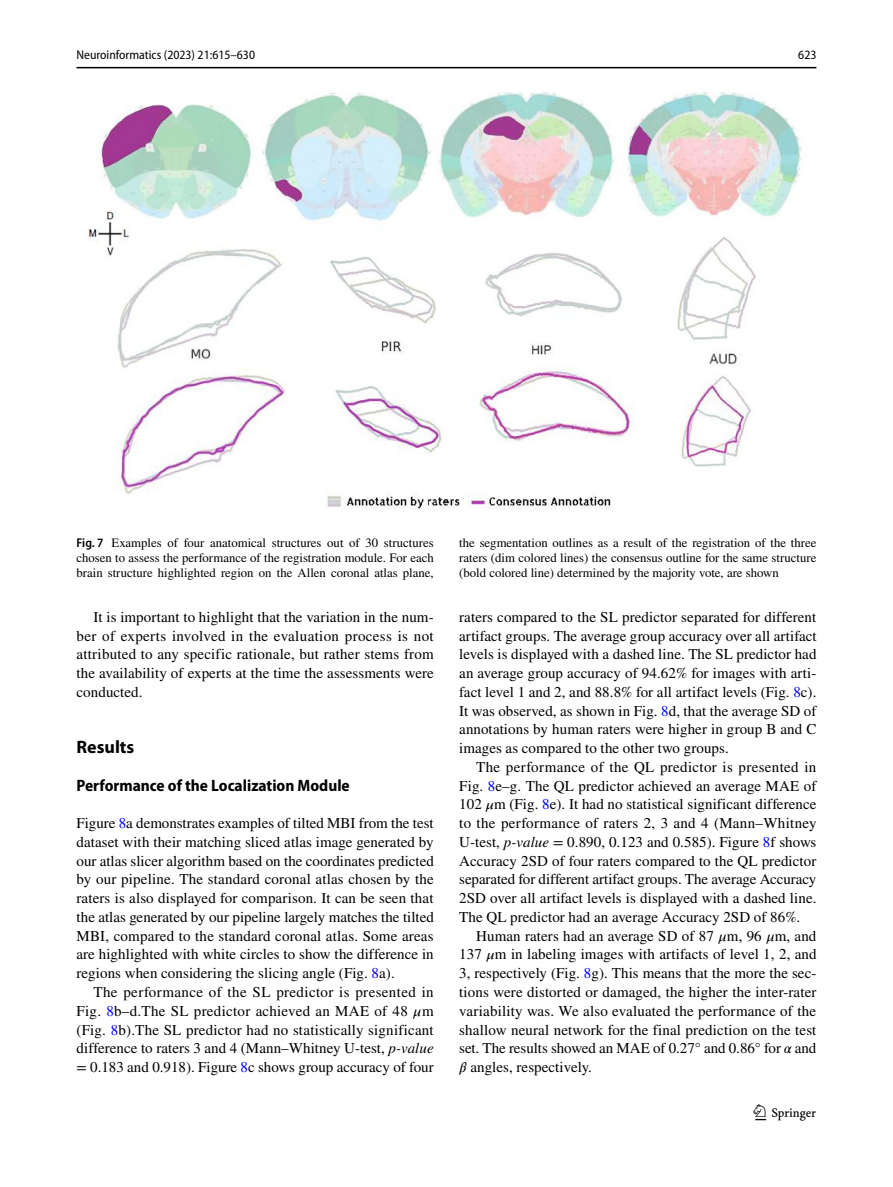
<style>
.page{position:relative;width:893px;height:1187px;background:#fff}
.page>*{position:absolute;margin:0;border:0;box-sizing:border-box;transform-origin:0 0}
.t1{font:22.5px "Springnew Regular 3";color:#000}
.t2{font:700 18px "Myriad Pro";color:#000}
.t3{font:700 semi-condensed 16.5px "Myriad Pro";color:#000}
.t4{font:15px/18.8px "STIX";letter-spacing:.005em;color:#000;text-align:justify}
.t5{font:12.75px/15px "STIX";color:#000;text-align:justify}
.t6{font:semi-condensed 12.75px "Myriad Pro";color:#000}
.s1{font-family:"Myriad Pro";font-weight:600;font-stretch:semi-condensed}
.s2{color:#00f}
.s3{font-family:"STIX Math Italic 24"}
.s4{font-style:italic}
.s5{font-family:"STIX Math Italic 25"}
.s6{font-family:"STIX Math Italic 26"}
.s7{font-family:"STIX Math Italic 27"}
.s8{font-family:"STIX Math Italic 28"}
.s9{font-family:"STIX Math Italic 22"}
.s10{font-family:"STIX Math Italic 23"}
</style>
<div class="page">
<hr style="left:77px;top:67px;width:739px;height:1px;background:#000">
<img style="left:88px;top:92px;width:714px;height:418px">
<p class="t6" style="left:77px;top:48px;width:180px">Neuroinformatics (2023) 21:615–630</p>
<p class="t6" style="left:798px;top:48px;width:20px">623</p>
<p class="t5" style="left:77px;top:536px;width:359px"><span class="s1">Fig. 7</span> Examples of four anatomical structures out of 30 structures chosen to assess the performance of the registration module. For each brain structure highlighted region on the Allen coronal atlas plane,</p>
<p class="t5" style="left:459px;top:536px;width:359px">the segmentation outlines as a result of the registration of the three raters (dim colored lines) the consensus outline for the same structure (bold colored line) determined by the majority vote, are shown</p>
<p class="t4" style="left:77px;top:608px;width:359px;text-indent:17px">It is important to highlight that the variation in the num&shy;ber of experts involved in the evaluation process is not attributed to any specific rationale, but rather stems from the availability of experts at the time the assessments were conducted.</p>
<p class="t2" style="left:77px;top:735px;width:59px">Results</p>
<p class="t3" style="left:77px;top:775px;width:275px">Performance of the Localization Module</p>
<p class="t4" style="left:77px;top:814px;width:359px">Figure <span class="s2">8</span>a demonstrates examples of tilted MBI from the test dataset with their matching sliced atlas image generated by our atlas slicer algorithm based on the coordinates predicted by our pipeline. The standard coronal atlas chosen by the raters is also displayed for comparison. It can be seen that the atlas generated by our pipeline largely matches the tilted MBI, compared to the standard coronal atlas. Some areas are highlighted with white circles to show the difference in regions when considering the slicing angle (Fig. <span class="s2">8</span>a).</p>
<p class="t4" style="left:77px;top:983px;width:359px;text-indent:17px">The performance of the SL predictor is presented in Fig. <span class="s2">8</span>b–d.The SL predictor achieved an MAE of 48 <span class="s3">𝜇</span>m (Fig. <span class="s2">8</span>b).The SL predictor had no statistically significant difference to raters 3 and 4 (Mann–Whitney U-test, <span class="s4">p-value </span>= 0.183 and 0.918). Figure <span class="s2">8</span>c shows group accuracy of four</p>
<p class="t4" style="left:459px;top:608px;width:359px">raters compared to the SL predictor separated for different artifact groups. The average group accuracy over all artifact levels is displayed with a dashed line. The SL predictor had an average group accuracy of 94.62% for images with arti&shy;fact level 1 and 2, and 88.8% for all artifact levels (Fig. <span class="s2">8</span>c).<br>It was observed, as shown in Fig. <span class="s2">8</span>d, that the average SD of annotations by human raters were higher in group B and C images as compared to the other two groups.</p>
<p class="t4" style="left:459px;top:758px;width:359px;text-indent:17px">The performance of the QL predictor is presented in Fig. <span class="s2">8</span>e–g. The QL predictor achieved an average MAE of 102 <span class="s5">𝜇</span>m (Fig. <span class="s2">8</span>e). It had no statistical significant difference to the performance of raters 2, 3 and 4 (Mann–Whitney U-test, <span class="s4">p-value</span> = 0.890, 0.123 and 0.585). Figure <span class="s2">8</span>f shows Accuracy 2SD of four raters compared to the QL predictor separated for different artifact groups. The average Accuracy 2SD over all artifact levels is displayed with a dashed line.<br>The QL predictor had an average Accuracy 2SD of 86%.</p>
<p class="t4" style="left:459px;top:927px;width:359px;text-indent:17px">Human raters had an average SD of 87 <span class="s6">𝜇</span>m, 96 <span class="s7">𝜇</span>m, and 137 <span class="s8">𝜇</span>m in labeling images with artifacts of level 1, 2, and 3, respectively (Fig. <span class="s2">8</span>g). This means that the more the sec&shy;tions were distorted or damaged, the higher the inter-rater variability was. We also evaluated the performance of the shallow neural network for the final prediction on the test set. The results showed an MAE of 0.27° and 0.86° for <span class="s9">𝛼</span> and <span class="s10">𝛽</span> angles, respectively.</p>
<h1 class="t1" style="left:755px;top:1104px;width:62px">1 3</h1>
</div>
